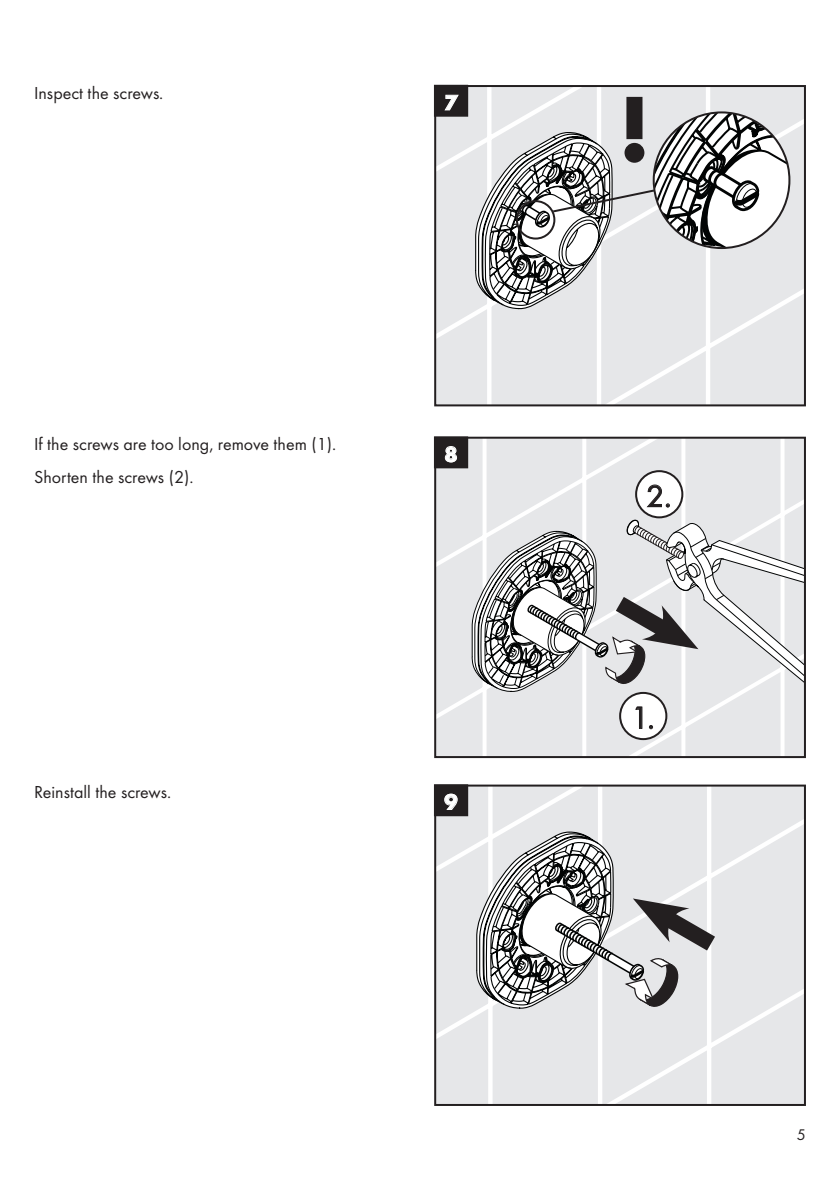
<style>
.page{position:relative;width:840px;height:1191px;background:#fff}
.page>*{position:absolute;margin:0;border:0;box-sizing:border-box;transform-origin:0 0}
.t1{font:700 96px "Futura TOT";color:#231f20}
.t2{font:32px "Futura TOT Boo";color:#231f20}
.t3{font:700 22px "Futura TOT";color:#fff}
.t4{font:18px/33px "Futura TOT Boo";color:#231f20}
</style>
<div class="page">
<div style="left:437px;top:88px;width:365px;height:315px;background:#e6e7e9"></div>
<div style="left:434px;top:85px;width:371px;height:321px;border:2px solid #231f20"></div>
<div style="left:434px;top:85px;width:33px;height:31px;background:#231f20"></div>
<svg style="left:444px;top:94px;width:14px;height:17px"></svg>
<svg style="left:474px;top:112px;width:315px;height:198px"></svg>
<svg style="left:437px;top:440px;width:365px;height:315px"></svg>
<div style="left:434px;top:437px;width:371px;height:321px;border:2px solid #231f20"></div>
<div style="left:434px;top:437px;width:33px;height:31px;background:#231f20"></div>
<svg style="left:444px;top:446px;width:13px;height:17px"></svg>
<svg style="left:635px;top:471px;width:47px;height:46px"></svg>
<div style="left:634px;top:470px;width:49px;height:48px;border:2px solid #231f20;border-radius:50%"></div>
<svg style="left:619px;top:693px;width:47px;height:46px"></svg>
<svg style="left:470px;top:484px;width:334px;height:245px"></svg>
<div style="left:437px;top:787px;width:365px;height:316px;background:#e6e7e9"></div>
<div style="left:434px;top:784px;width:371px;height:322px;border:2px solid #231f20"></div>
<div style="left:434px;top:785px;width:33px;height:30px;background:#231f20"></div>
<svg style="left:444px;top:793px;width:14px;height:17px"></svg>
<div style="left:434px;top:784px;width:33px;height:32px;border:1px solid #231f20"></div>
<svg style="left:475px;top:831px;width:257px;height:178px"></svg>
<p class="t4" style="left:34px;top:76px;width:131px">Inspect the screws.</p>
<p class="t3" style="left:444px;top:89px;width:15px">7</p>
<h1 class="t1" style="left:617px;top:69px;width:34px">!</h1>
<p class="t4" style="left:34px;top:427px;width:304px">If the screws are too long, remove them (1).<br>Shorten the screws (2).</p>
<p class="t3" style="left:444px;top:440px;width:15px">8</p>
<p class="t4" style="left:34px;top:775px;width:138px">Reinstall the screws.</p>
<p class="t3" style="left:444px;top:788px;width:15px">9</p>
<h2 class="t2" style="left:645px;top:477px;width:27px">2.</h2>
<h2 class="t2" style="left:630px;top:698px;width:25px">1.</h2>
</div>
